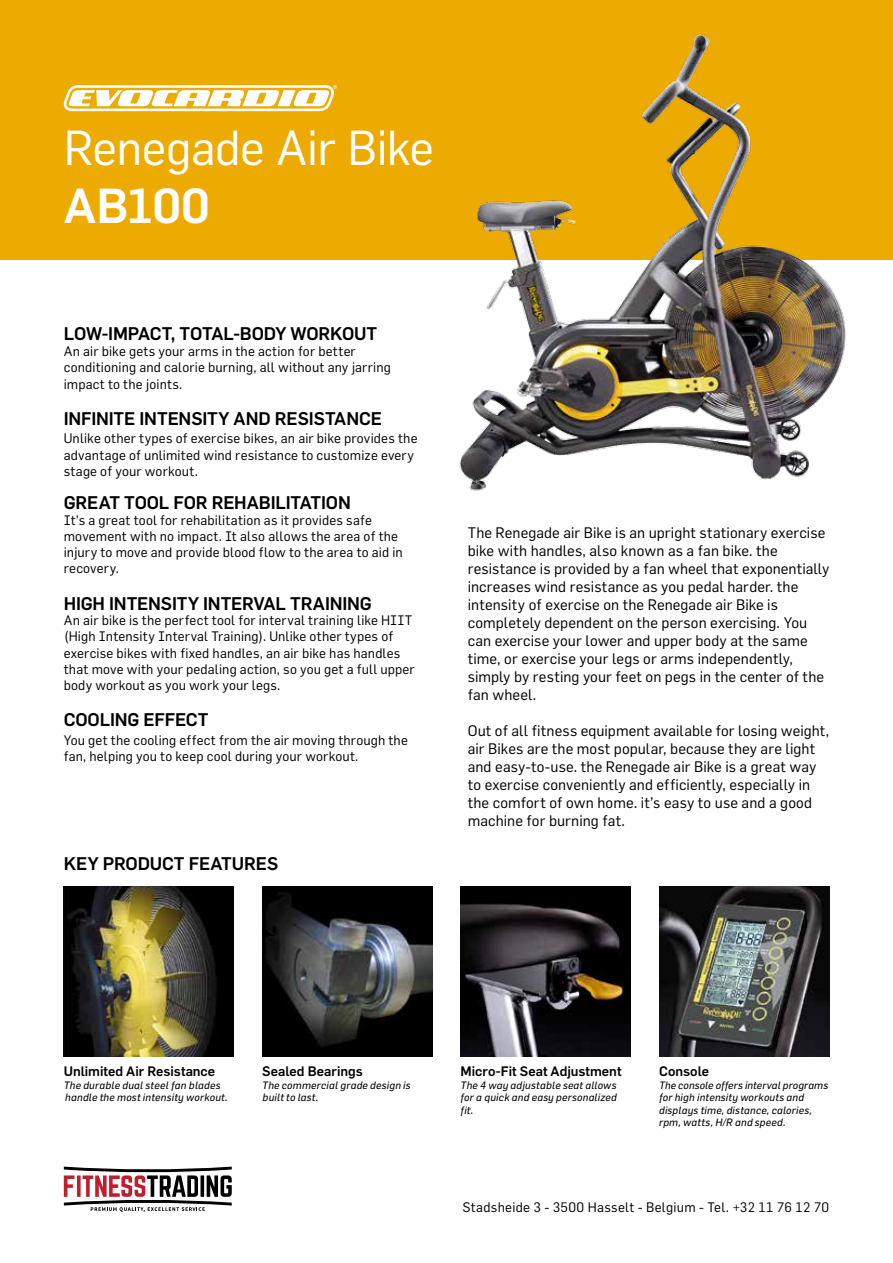
<style>
.page{position:relative;width:893px;height:1263px;background:#fff}
.page>*{position:absolute;margin:0;border:0;box-sizing:border-box;transform-origin:0 0}
.t1{font:48.15px "Flama";letter-spacing:-.02em;color:#fff}
.t2{font:500 48.15px "Flama";color:#fff}
.t3{font:500 18px "Flama";letter-spacing:-.01em;color:#000}
.t4{font:15px/18px "Flama";letter-spacing:.005em;color:#000}
.t5{font:13.5px/16.2px "Flama";letter-spacing:.01em;color:#000}
.t6{font:500 13.5px "Flama";letter-spacing:.005em;color:#000}
.t7{font:italic 10.5px/12.6px "Flama";letter-spacing:.015em;color:#000}
</style>
<div class="page">
<div style="left:0;top:0;width:893px;height:259px;background:#edaa00"></div>
<svg style="left:64px;top:1166px;width:168px;height:46px"></svg>
<img style="left:461px;top:887px;width:170px;height:170px">
<img style="left:262px;top:887px;width:170px;height:170px">
<img style="left:659px;top:887px;width:170px;height:170px">
<img style="left:64px;top:887px;width:170px;height:170px">
<img style="left:450px;top:34px;width:397px;height:457px">
<svg style="left:64px;top:85px;width:273px;height:26px"></svg>
<h1 class="t1" style="left:64px;top:118px;width:372px">Renegade Air Bike</h1>
<h1 class="t2" style="left:64px;top:171px;width:148px">AB100</h1>
<h2 class="t3" style="left:64px;top:321px;width:315px">LOW-IMPACT, TOTAL-BODY WORKOUT</h2>
<p class="t5" style="left:64px;top:343px;width:329px">An air bike gets your arms in the action for better conditioning and calorie burning, all without any jarring impact to the joints.</p>
<h2 class="t3" style="left:64px;top:405px;width:320px">INFINITE INTENSITY AND RESISTANCE</h2>
<p class="t5" style="left:64px;top:430px;width:355px">Unlike other types of exercise bikes, an air bike provides the advantage of unlimited wind resistance to customize every stage of your workout.</p>
<h2 class="t3" style="left:64px;top:490px;width:289px">GREAT TOOL FOR REHABILITATION</h2>
<p class="t5" style="left:64px;top:511px;width:341px">It’s a great tool for rehabilitation as it provides safe movement with no impact. It also allows the area of the injury to move and provide blood flow to the area to aid in recovery.</p>
<h2 class="t3" style="left:64px;top:590px;width:309px">HIGH INTENSITY INTERVAL TRAINING</h2>
<p class="t5" style="left:64px;top:612px;width:353px">An air bike is the perfect tool for interval training like HIIT (High Intensity Interval Training). Unlike other types of exercise bikes with fixed handles, an air bike has handles that move with your pedaling action, so you get a full upper body workout as you work your legs.</p>
<h2 class="t3" style="left:64px;top:707px;width:146px">COOLING EFFECT</h2>
<p class="t5" style="left:64px;top:732px;width:346px">You get the cooling effect from the air moving through the fan, helping you to keep cool during your workout.</p>
<h2 class="t3" style="left:64px;top:850px;width:13px">KEY</h2>
<h2 class="t3" style="left:103px;top:850px;width:13px">PRODUCT</h2>
<h2 class="t3" style="left:189px;top:850px;width:12px">FEATURES</h2>
<p class="t4" style="left:468px;top:523px;width:363px">The Renegade air Bike is an upright stationary exercise bike with handles, also known as a fan bike. the resistance is provided by a fan wheel that exponentially increases wind resistance as you pedal harder. the intensity of exercise on the Renegade air Bike is completely dependent on the person exercising. You can exercise your lower and upper body at the same time, or exercise your legs or arms independently, simply by resting your feet on pegs in the center of the fan wheel.</p>
<p class="t4" style="left:468px;top:721px;width:363px">Out of all fitness equipment available for losing weight, air Bikes are the most popular, because they are light and easy-to-use. the Renegade air Bike is a great way to exercise conveniently and efficiently, especially in the comfort of own home. it’s easy to use and a good machine for burning fat.</p>
<p class="t6" style="left:64px;top:1061px;width:153px">UNLIMITED AIR RESISTANCE</p>
<p class="t7" style="left:64px;top:1078px;width:165px">The durable dual steel fan blades handle the most intensity workout.</p>
<p class="t6" style="left:262px;top:1061px;width:102px">SEALED BEARINGS</p>
<p class="t7" style="left:262px;top:1078px;width:150px">The commercial grade design is built to last.</p>
<p class="t6" style="left:461px;top:1061px;width:162px">MICRO-FIT SEAT ADJUSTMENT</p>
<p class="t7" style="left:461px;top:1078px;width:158px;text-align:justify">The 4 way adjustable seat allows for a quick and easy personalized fit.</p>
<p class="t6" style="left:659px;top:1061px;width:52px">CONSOLE</p>
<p class="t7" style="left:659px;top:1078px;width:171px">The console offers interval programs for high intensity workouts and displays time, distance, calories, rpm, watts, H/R and speed.</p>
<p class="t5" style="left:462px;top:1199px;width:368px">Stadsheide 3 - 3500 Hasselt - Belgium - Tel. +32 11 76 12 70</p>
</div>
